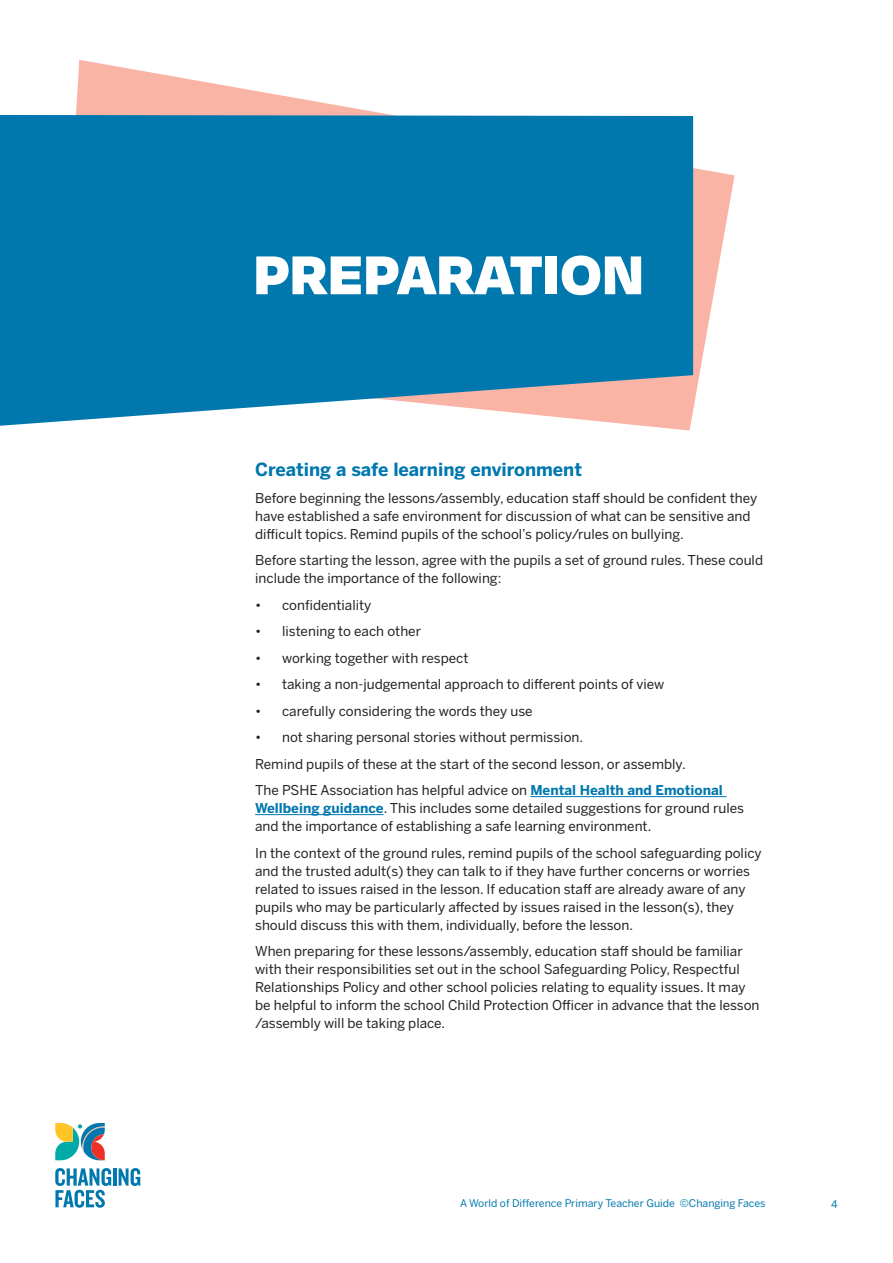
<style>
.page{position:relative;width:893px;height:1263px;background:#fff}
.page>*{position:absolute;margin:0;border:0;box-sizing:border-box;transform-origin:0 0}
.t1{font:900 63px "Degular";letter-spacing:.01em;color:#fff}
.t2{font:700 18px "Benton Sans";color:#0078ae}
.t3{font:13.5px/18px "Benton Sans";color:#231f20}
.t4{font:10.5px "Benton Sans";color:#0078ae}
.s1{font-weight:700;color:#0078ae}
</style>
<div class="page">
<hr style="left:113px;top:1168px;width:3px;height:17px;background:#0078ae">
<svg style="left:119px;top:1168px;width:21px;height:18px"></svg>
<svg style="left:55px;top:1168px;width:56px;height:40px"></svg>
<svg style="left:55px;top:1123px;width:50px;height:38px"></svg>
<svg style="left:76px;top:60px;width:659px;height:371px"></svg>
<svg style="left:0;top:115px;width:693px;height:311px;background:#1580b1"></svg>
<hr style="left:530px;top:796px;width:196px;height:1px;background:#0078ae">
<hr style="left:255px;top:814px;width:129px;height:1px;background:#0078ae">
<h1 class="t1" style="left:254px;top:233px;width:391px">PREPARATION</h1>
<h2 class="t2" style="left:255px;top:459px;width:328px">Creating a safe learning environment</h2>
<p class="t3" style="left:255px;top:489px;width:504px">Before beginning the lessons/assembly, education staff should be confident they have established a safe environment for discussion of what can be sensitive and difficult topics. Remind pupils of the school’s policy/rules on bullying.</p>
<p class="t3" style="left:255px;top:551px;width:509px">Before starting the lesson, agree with the pupils a set of ground rules. These could include the importance of the following:</p>
<p class="t3" style="left:255px;top:596px;width:118px">• confidentiality</p>
<p class="t3" style="left:255px;top:622px;width:168px">• listening to each other</p>
<p class="t3" style="left:255px;top:649px;width:215px">• working together with respect</p>
<p class="t3" style="left:255px;top:675px;width:411px">• taking a non-judgemental approach to different points of view</p>
<p class="t3" style="left:255px;top:702px;width:279px">• carefully considering the words they use</p>
<p class="t3" style="left:255px;top:724px;width:469px;line-height:26.5px">• not sharing personal stories without permission.<br>Remind pupils of these at the start of the second lesson, or assembly.<br>The PSHE Association has helpful advice on <span class="s1">Mental Health and Emotional</span></p>
<p class="t3" style="left:255px;top:799px;width:490px"><span class="s1">Wellbeing guidance</span>. This includes some detailed suggestions for ground rules and the importance of establishing a safe learning environment.</p>
<p class="t3" style="left:255px;top:844px;width:508px">In the context of the ground rules, remind pupils of the school safeguarding policy and the trusted adult(s) they can talk to if they have further concerns or worries related to issues raised in the lesson. If education staff are already aware of any pupils who may be particularly affected by issues raised in the lesson(s), they should discuss this with them, individually, before the lesson.</p>
<p class="t3" style="left:255px;top:942px;width:506px">When preparing for these lessons/assembly, education staff should be familiar with their responsibilities set out in the school Safeguarding Policy, Respectful Relationships Policy and other school policies relating to equality issues. It may be helpful to inform the school Child Protection Officer in advance that the lesson /assembly will be taking place.</p>
<p class="t4" style="left:460px;top:1197px;width:307px">A World of Difference Primary Teacher Guide ©Changing Faces</p>
<p class="t4" style="left:831px;top:1198px;width:8px">4</p>
</div>
